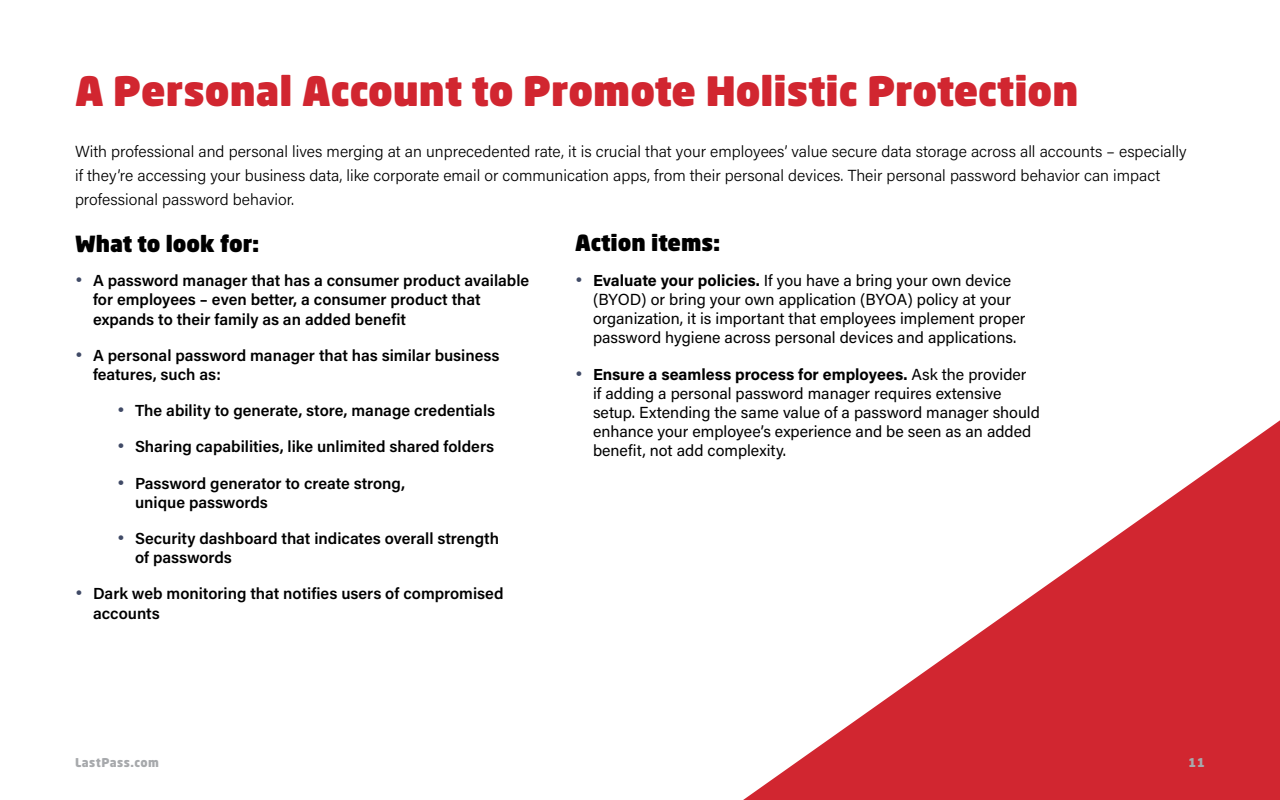
<style>
.page{position:relative;width:1280px;height:800px;background:#fff}
.page>*{position:absolute;margin:0;border:0;box-sizing:border-box;transform-origin:0 0}
.t1{font:900 40px "Neo Sans W1 G";color:#d12630}
.t2{font:900 22px "Neo Sans W1 G";color:#000}
.t3{font:600 16px/19.2px "Acumin Pro";color:#000}
.t4{font:16px/19.2px "Acumin Pro";color:#000}
.Text{font:300 16px/24px "Acumin Pro";color:#000}
.t5{font:900 12px "Neo Sans W1 G";letter-spacing:.04em;color:#a7a9ac}
.s1{font-family:"Poppins";font-weight:400;font-size:19px;color:#404a66}
.s2{font-family:"Poppins";font-size:19px;color:#404a66}
.s3{font-weight:700}
</style>
<div class="page">
<svg style="left:743px;top:420px;width:537px;height:380px"></svg>
<h2 class="t1" style="left:75px;top:64px;width:1005px">A Personal Account to Promote Holistic Protection</h2>
<p class="Text" style="left:75px;top:139px;width:1113px">With professional and personal lives merging at an unprecedented rate, it is crucial that your employees’ value secure data storage across all accounts – especially if they’re accessing your business data, like corporate email or communication apps, from their personal devices. Their personal password behavior can impact professional password behavior.</p>
<h3 class="t2" style="left:75px;top:229px;width:186px">What to look for:</h3>
<p class="t3" style="left:93px;top:270px;width:438px;text-indent:-18px"><span class="s1">•</span> A password manager that has a consumer product available for employees – even better, a consumer product that expands to their family as an added benefit</p>
<p class="t3" style="left:93px;top:345px;width:408px;text-indent:-18px"><span class="s1">•</span> A personal password manager that has similar business features, such as:</p>
<p class="t3" style="left:117px;top:400px;width:380px"><span class="s1">•</span> The ability to generate, store, manage credentials</p>
<p class="t3" style="left:117px;top:436px;width:379px"><span class="s1">•</span> Sharing capabilities, like unlimited shared folders</p>
<p class="t3" style="left:135px;top:473px;width:272px;text-indent:-18px"><span class="s1">•</span> Password generator to create strong, unique passwords</p>
<p class="t3" style="left:135px;top:528px;width:366px;text-indent:-18px"><span class="s1">•</span> Security dashboard that indicates overall strength of passwords</p>
<p class="t3" style="left:93px;top:583px;width:412px;text-indent:-18px"><span class="s1">•</span> Dark web monitoring that notifies users of compromised accounts</p>
<h3 class="t2" style="left:575px;top:228px;width:146px">Action items:</h3>
<p class="t4" style="left:593px;top:270px;width:434px;text-indent:-18px"><span class="s2">•</span> <span class="s3">Evaluate your policies.</span> If you have a bring your own device (BYOD) or bring your own application (BYOA) policy at your organization, it is important that employees implement proper password hygiene across personal devices and applications.</p>
<p class="t4" style="left:593px;top:364px;width:448px;text-indent:-18px"><span class="s2">•</span> <span class="s3">Ensure a seamless process for employees.</span> Ask the provider<br>if adding a personal password manager requires extensive setup. Extending the same value of a password manager should enhance your employee’s experience and be seen as an added benefit, not add complexity.</p>
<p class="t5" style="left:75px;top:755px;width:85px">LastPass.com</p>
<p class="t5" style="left:1189px;top:755px;width:18px">11</p>
</div>
